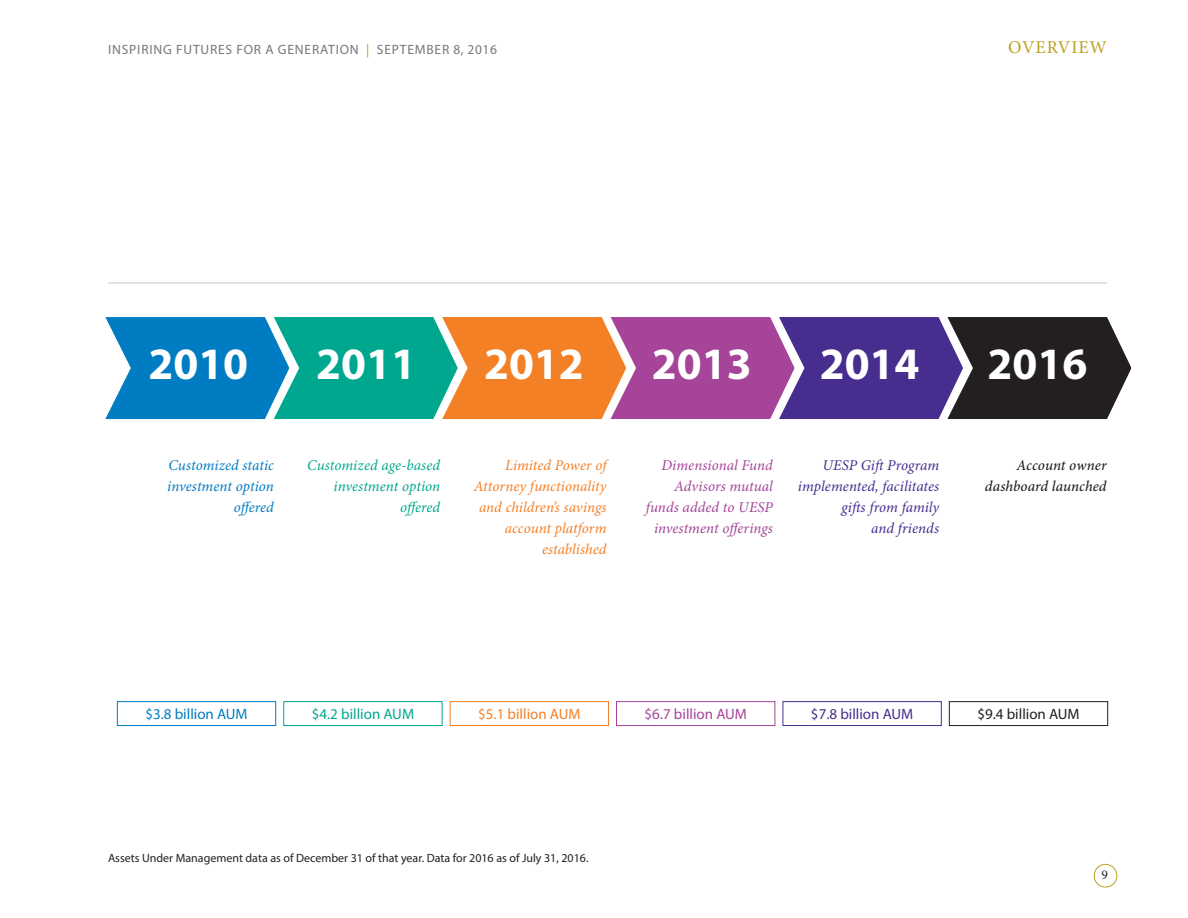
<style>
.page{position:relative;width:1188px;height:918px;background:#fff}
.page>*{position:absolute;margin:0;border:0;box-sizing:border-box;transform-origin:0 0}
.t1{font:700 45px "Myriad Pro";color:#fff}
.t2{font:18px "Minion Pro";letter-spacing:.05em;color:#baa121}
.t3{font:italic 15px/21px "Minion Pro";color:#f48026;text-align:right}
.t4{font:italic 15px/21px "Minion Pro";letter-spacing:.005em;color:#a54499;text-align:right}
.t5{font:italic 15px/21px "Minion Pro";color:#462d8e;text-align:right}
.t6{font:italic 15px/21px "Minion Pro";color:#00a78f;text-align:right}
.t7{font:italic 15px/21px "Minion Pro";color:#007cc2;text-align:right}
.t8{font:italic 500 15px/21px "Minion Pro";letter-spacing:.005em;color:#231f20;text-align:right}
.t9{font:15px "Myriad Pro";color:#007cc2}
.t10{font:15px "Myriad Pro";color:#00a78f}
.t11{font:15px "Myriad Pro";color:#f48026}
.t12{font:15px "Myriad Pro";color:#a54499}
.t13{font:15px "Myriad Pro";color:#462d8e}
.t14{font:15px "Myriad Pro";color:#231f20}
.t15{font:13.5px "Myriad Pro";letter-spacing:.06em;color:#77777a}
.t16{font:13.5px "Minion Pro";color:#231f20}
.body_copy{font:12px "Myriad Pro";color:#231f20}
.s1{color:#baa121}
</style>
<div class="page">
<div style="left:1094px;top:864px;width:23px;height:23px;border:1px solid #baa121;border-radius:50%"></div>
<svg style="left:105px;top:317px;width:1026px;height:102px;background:#61697e"></svg>
<hr style="left:108px;top:283px;width:999px;height:1px;background:#cac8c8">
<div style="left:117px;top:701px;width:159px;height:25px;border:1px solid #007cc2"></div>
<div style="left:283px;top:701px;width:159px;height:25px;border:1px solid #00a78f"></div>
<div style="left:450px;top:701px;width:159px;height:25px;border:1px solid #f48026"></div>
<div style="left:616px;top:701px;width:159px;height:25px;border:1px solid #a54499"></div>
<div style="left:783px;top:701px;width:159px;height:25px;border:1px solid #462d8e"></div>
<div style="left:949px;top:701px;width:159px;height:25px;border:1px solid #231f20"></div>
<p class="t15" style="left:108px;top:42px;width:390px">INSPIRING FUTURES FOR A GENERATION <span class="s1">|</span> SEPTEMBER 8, 2016</p>
<p class="t2" style="left:1008px;top:35px;width:100px">OVERVIEW</p>
<p class="t1" style="left:148px;top:334px;width:101px">2010</p>
<p class="t1" style="left:316px;top:334px;width:101px">2011</p>
<p class="t1" style="left:484px;top:334px;width:101px">2012</p>
<p class="t1" style="left:652px;top:334px;width:101px">2013</p>
<p class="t1" style="left:820px;top:334px;width:101px">2014</p>
<p class="t1" style="left:988px;top:334px;width:101px">2016</p>
<p class="t7" style="left:167px;top:455px;width:108px">Customized static investment option offered</p>
<p class="t3" style="left:474px;top:455px;width:134px">Limited Power of<br>Attorney functionality and children’s savings account platform established</p>
<p class="t4" style="left:646px;top:455px;width:129px">Dimensional Fund<br>Advisors mutual funds added to UESP investment offerings</p>
<p class="t5" style="left:798px;top:455px;width:143px">UESP Gift Program implemented, facilitates gifts from family<br>and friends</p>
<p class="t8" style="left:985px;top:455px;width:123px">Account owner dashboard launched</p>
<p class="t6" style="left:307px;top:455px;width:135px">Customized age-based investment option offered</p>
<p class="t9" style="left:145px;top:705px;width:104px">$3.8 billion AUM</p>
<p class="t10" style="left:312px;top:705px;width:104px">$4.2 billion AUM</p>
<p class="t11" style="left:478px;top:705px;width:104px">$5.1 billion AUM</p>
<p class="t12" style="left:645px;top:705px;width:104px">$6.7 billion AUM</p>
<p class="t13" style="left:811px;top:705px;width:104px">$7.8 billion AUM</p>
<p class="t14" style="left:977px;top:705px;width:104px">$9.4 billion AUM</p>
<p class="body_copy" style="left:108px;top:850px;width:482px">Assets Under Management data as of December 31 of that year. Data for 2016 as of July 31, 2016.</p>
<p class="t16" style="left:1102px;top:866px;width:8px">9</p>
</div>
